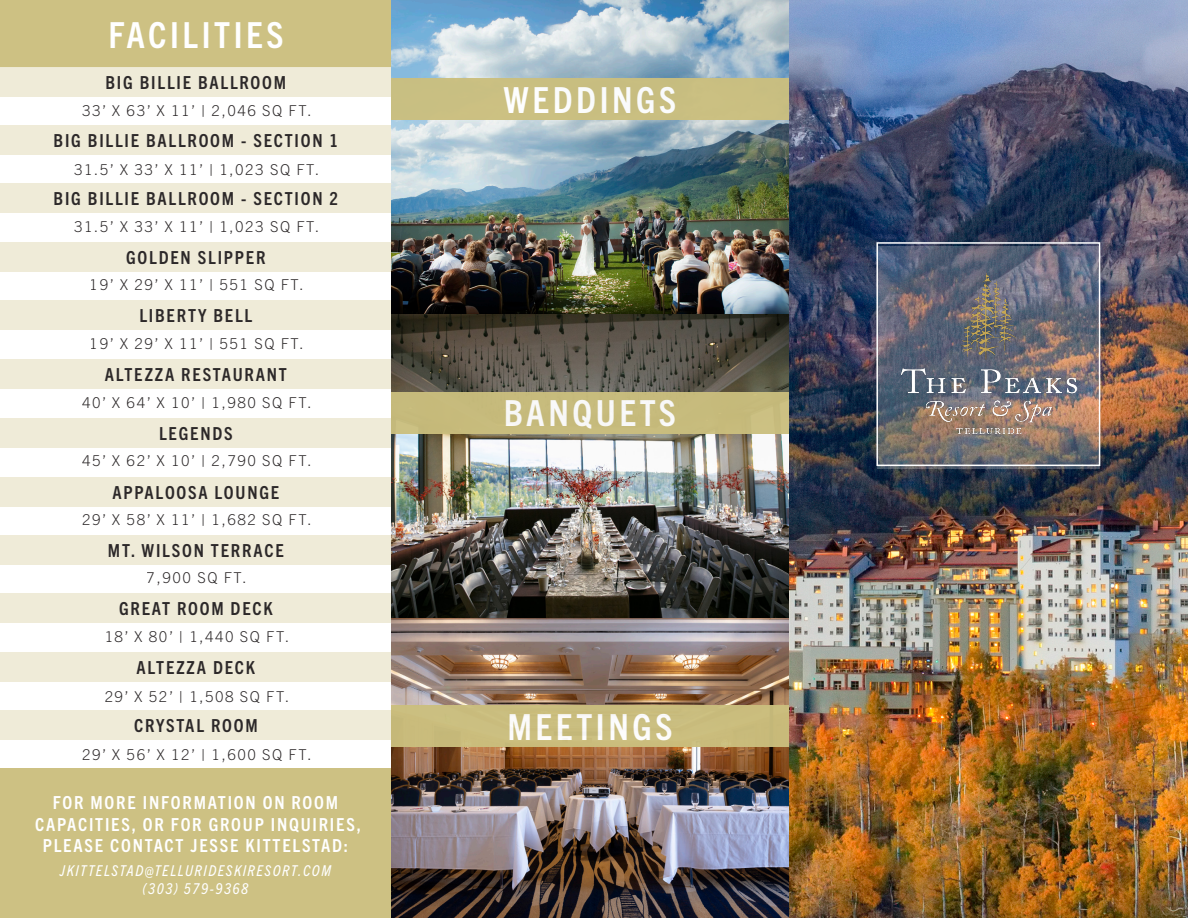
<style>
.page{position:relative;width:1188px;height:918px;background:#fff}
.page>*{position:absolute;margin:0;border:0;box-sizing:border-box;transform-origin:0 0}
.t1{font:700 condensed 36px "Trade Gothic Next LT Pro";letter-spacing:.1em;color:#fff}
.t2{font:700 condensed 18px "Trade Gothic Next LT Pro";letter-spacing:.1em;color:#231f20}
.t3{font:700 condensed 18px/21.6px "Trade Gothic Next LT Pro";letter-spacing:.1em;color:#fff;text-align:center}
.t4{font:300 15px "Trade Gothic Next LT Pro";letter-spacing:.1em;color:#231f20}
.t5{font:italic condensed 15px/18px "Trade Gothic Next LT Pro";letter-spacing:.1em;color:#fff;text-align:center}
</style>
<div class="page">
<div style="left:0;top:0;width:392px;height:67px;background:#cbbf7e"></div>
<div style="left:0;top:67px;width:391px;height:29px;background:#efebd7"></div>
<div style="left:0;top:126px;width:391px;height:29px;background:#efebd7"></div>
<div style="left:0;top:184px;width:391px;height:29px;background:#efebd7"></div>
<div style="left:0;top:242px;width:391px;height:29px;background:#efebd7"></div>
<div style="left:0;top:301px;width:391px;height:29px;background:#efebd7"></div>
<div style="left:0;top:359px;width:391px;height:30px;background:#efebd7"></div>
<div style="left:0;top:418px;width:391px;height:29px;background:#efebd7"></div>
<div style="left:0;top:477px;width:391px;height:29px;background:#efebd7"></div>
<div style="left:0;top:535px;width:391px;height:30px;background:#efebd7"></div>
<div style="left:0;top:594px;width:391px;height:29px;background:#efebd7"></div>
<div style="left:0;top:652px;width:391px;height:29px;background:#efebd7"></div>
<div style="left:0;top:710px;width:391px;height:29px;background:#efebd7"></div>
<div style="left:0;top:769px;width:391px;height:149px;background:#cbbf7e"></div>
<img style="left:789px;top:0;width:399px;height:918px">
<img style="left:391px;top:0;width:398px;height:619px">
<img style="left:391px;top:619px;width:398px;height:299px">
<div style="left:391px;top:79px;width:398px;height:41px;background:#cbbf7e"></div>
<div style="left:391px;top:392px;width:398px;height:41px;background:#cbbf7e"></div>
<div style="left:391px;top:705px;width:398px;height:41px;background:#cbbf7e"></div>
<svg style="left:878px;top:246px;width:222px;height:222px;background:#6c6b75"></svg>
<img style="left:900px;top:271px;width:178px;height:165px">
<div style="left:876px;top:242px;width:224px;height:224px;border:2px solid #fff"></div>
<h1 class="t1" style="left:108px;top:10px;width:177px">FACILITIES</h1>
<p class="t2" style="left:106px;top:70px;width:182px">BIG BILLIE BALLROOM</p>
<p class="t4" style="left:82px;top:101px;width:231px">33’ X 63’ X 11’ | 2,046 SQ FT.</p>
<p class="t2" style="left:54px;top:128px;width:286px">BIG BILLIE BALLROOM - SECTION 1</p>
<p class="t4" style="left:74px;top:159px;width:247px">31.5’ X 33’ X 11’ | 1,023 SQ FT.</p>
<p class="t2" style="left:54px;top:187px;width:286px">BIG BILLIE BALLROOM - SECTION 2</p>
<p class="t4" style="left:74px;top:216px;width:247px">31.5’ X 33’ X 11’ | 1,023 SQ FT.</p>
<p class="t2" style="left:126px;top:245px;width:141px">GOLDEN SLIPPER</p>
<p class="t4" style="left:90px;top:274px;width:215px">19’ X 29’ X 11’ | 551 SQ FT.</p>
<p class="t2" style="left:139px;top:303px;width:114px">LIBERTY BELL</p>
<p class="t4" style="left:90px;top:334px;width:215px">19’ X 29’ X 11’ | 551 SQ FT.</p>
<p class="t2" style="left:105px;top:362px;width:184px">ALTEZZA RESTAURANT</p>
<p class="t4" style="left:82px;top:392px;width:231px">40’ X 64’ X 10’ | 1,980 SQ FT.</p>
<p class="t2" style="left:159px;top:421px;width:75px">LEGENDS</p>
<p class="t4" style="left:82px;top:451px;width:231px">45’ X 62’ X 10’ | 2,790 SQ FT.</p>
<p class="t2" style="left:112px;top:480px;width:168px">APPALOOSA LOUNGE</p>
<p class="t4" style="left:82px;top:509px;width:231px">29’ X 58’ X 11’ | 1,682 SQ FT.</p>
<p class="t2" style="left:108px;top:538px;width:177px">MT. WILSON TERRACE</p>
<p class="t4" style="left:147px;top:567px;width:101px">7,900 SQ FT.</p>
<p class="t2" style="left:119px;top:596px;width:155px">GREAT ROOM DECK</p>
<p class="t4" style="left:104px;top:626px;width:186px">18’ X 80’ | 1,440 SQ FT.</p>
<p class="t2" style="left:137px;top:655px;width:120px">ALTEZZA DECK</p>
<p class="t4" style="left:104px;top:686px;width:186px">29’ X 52’ | 1,508 SQ FT.</p>
<p class="t2" style="left:134px;top:713px;width:125px">CRYSTAL ROOM</p>
<p class="t4" style="left:82px;top:744px;width:231px">29’ X 56’ X 12’ | 1,600 SQ FT.</p>
<p class="t3" style="left:35px;top:791px;width:327px">FOR MORE INFORMATION ON ROOM<br>CAPACITIES, OR FOR GROUP INQUIRIES,<br>PLEASE CONTACT JESSE KITTELSTAD:</p>
<p class="t5" style="left:60px;top:861px;width:273px">JKITTELSTAD@TELLURIDESKIRESORT.COM (303) 579-9368</p>
<h1 class="t1" style="left:504px;top:76px;width:174px">WEDDINGS</h1>
<h1 class="t1" style="left:504px;top:389px;width:174px">BANQUETS</h1>
<h1 class="t1" style="left:507px;top:702px;width:167px">MEETINGS</h1>
</div>
